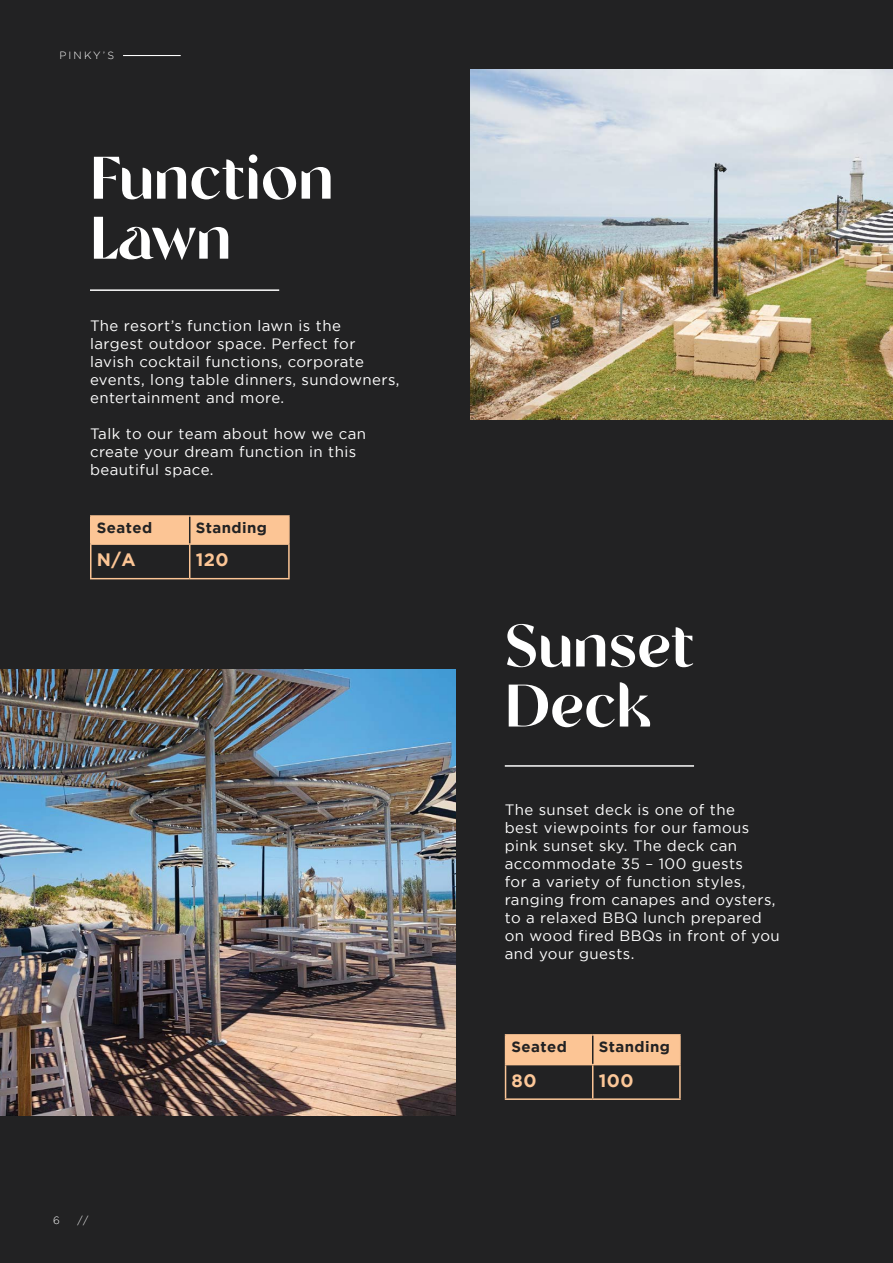
<style>
.page{position:relative;width:893px;height:1263px;background:#222223}
.page>*{position:absolute;margin:0;border:0;box-sizing:border-box;transform-origin:0 0}
.t1{font:60px/60px "Tangerine";color:#fff}
.t2{font:700 18px "Gotham";color:#fcc595}
.t3{font:700 18px "Gotham";color:#fcc798}
.t4{font:15px/18px "Gotham";letter-spacing:.03em;color:#fff}
.t5{font:700 15px "Gotham";letter-spacing:.03em;color:#222223}
.t6{font:300 10.5px "Gotham";letter-spacing:.2em;color:#fff}
</style>
<div class="page">
<img style="left:471px;top:70px;width:422px;height:350px">
<hr style="left:505px;top:1034px;width:88px;height:2px;background:#fcc595">
<hr style="left:593px;top:1034px;width:88px;height:2px;background:#fcc595">
<hr style="left:679px;top:1036px;width:2px;height:28px;background:#fcc595">
<hr style="left:505px;top:1064px;width:88px;height:1px;background:#fcc595">
<hr style="left:593px;top:1064px;width:88px;height:1px;background:#fcc595">
<div style="left:505px;top:1035px;width:174px;height:29px;background:#fcc595"></div>
<hr style="left:505px;top:1065px;width:1px;height:33px;background:#fcc798">
<hr style="left:679px;top:1065px;width:2px;height:33px;background:#fcc798">
<hr style="left:505px;top:1098px;width:88px;height:2px;background:#fcc798">
<hr style="left:593px;top:1098px;width:88px;height:2px;background:#fcc798">
<hr style="left:592px;top:1065px;width:1px;height:33px;background:#fcc595">
<hr style="left:90px;top:515px;width:100px;height:2px;background:#fcc595">
<hr style="left:90px;top:517px;width:2px;height:26px;background:#fcc595">
<hr style="left:190px;top:515px;width:100px;height:2px;background:#fcc595">
<hr style="left:288px;top:517px;width:2px;height:26px;background:#fcc595">
<hr style="left:90px;top:543px;width:100px;height:2px;background:#fcc595">
<hr style="left:90px;top:545px;width:2px;height:33px;background:#fcc595">
<hr style="left:190px;top:543px;width:100px;height:2px;background:#fcc595">
<hr style="left:189px;top:545px;width:1px;height:33px;background:#fcc595">
<hr style="left:288px;top:545px;width:2px;height:33px;background:#fcc595">
<hr style="left:90px;top:578px;width:100px;height:1px;background:#fcc595">
<hr style="left:190px;top:578px;width:100px;height:1px;background:#fcc595">
<div style="left:92px;top:516px;width:196px;height:28px;background:#fcc595"></div>
<hr style="left:123px;top:55px;width:58px;height:1px;background:#fff">
<hr style="left:90px;top:289px;width:189px;height:2px;background:#fff">
<hr style="left:505px;top:765px;width:189px;height:2px;background:#fff">
<img style="left:0;top:670px;width:455px;height:445px">
<p class="t6" style="left:60px;top:49px;width:56px">PINKY’S</p>
<h1 class="t1" style="left:90px;top:154px;width:245px">Function<br>Lawn</h1>
<p class="t4" style="left:90px;top:316px;width:311px">The resort’s function lawn is the<br>largest outdoor space. Perfect for lavish cocktail functions, corporate events, long table dinners, sundowners, entertainment and more.</p>
<p class="t4" style="left:90px;top:424px;width:278px">Talk to our team about how we can create your dream function in this beautiful space.</p>
<p class="t5" style="left:97px;top:519px;width:57px">Seated</p>
<p class="t5" style="left:196px;top:519px;width:73px">Standing</p>
<p class="t2" style="left:97px;top:549px;width:41px">N/A</p>
<p class="t2" style="left:196px;top:549px;width:35px">120</p>
<p class="t6" style="left:53px;top:1214px;width:8px">6</p>
<p class="t6" style="left:78px;top:1214px;width:12px">//</p>
<h1 class="t1" style="left:505px;top:621px;width:191px">Sunset<br>Deck</h1>
<p class="t4" style="left:505px;top:800px;width:277px">The sunset deck is one of the<br>best viewpoints for our famous pink sunset sky. The deck can accommodate 35 – 100 guests<br>for a variety of function styles, ranging from canapes and oysters, to a relaxed BBQ lunch prepared on wood fired BBQs in front of you and your guests.</p>
<p class="t5" style="left:512px;top:1038px;width:57px">Seated</p>
<p class="t5" style="left:599px;top:1038px;width:73px">Standing</p>
<p class="t3" style="left:512px;top:1070px;width:27px">80</p>
<p class="t3" style="left:599px;top:1070px;width:36px">100</p>
</div>
